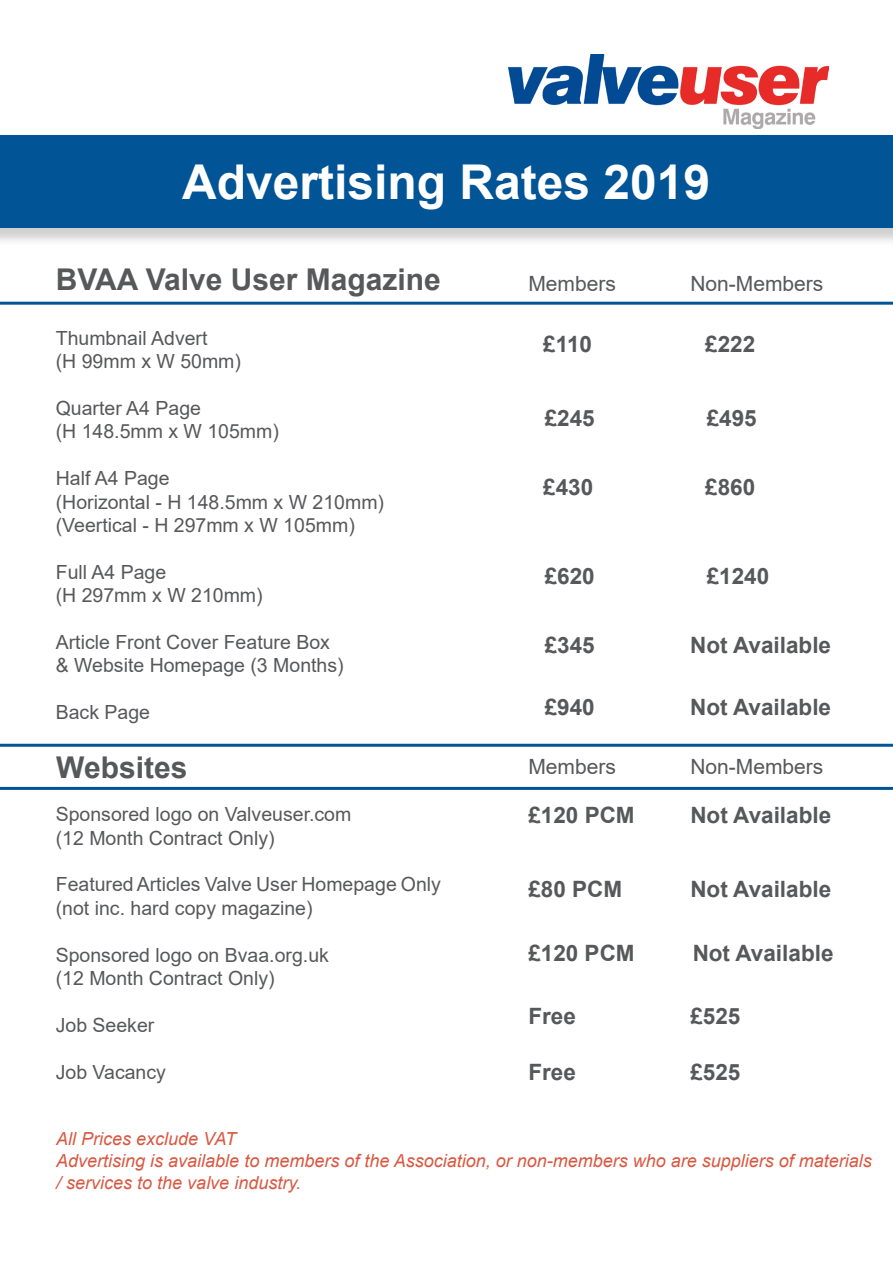
<style>
.page{position:relative;width:893px;height:1263px;background:#fff}
.page>*{position:absolute;margin:0;border:0;box-sizing:border-box;transform-origin:0 0}
.t1{font:700 48px "Arial";color:#fff}
.t2{font:700 30px "Arial";color:#57585a}
.t3{font:700 22.5px "Arial";color:#57585a}
.t4{font:21px "Arial";color:#57585a}
.t5{font:19.5px/23.4px "Arial";color:#57585a}
.t6{font:italic 18px "Arial";color:#d95842}
</style>
<div class="page">
<img style="left:508px;top:55px;width:320px;height:74px">
<div style="left:0;top:137px;width:893px;height:109px;background:#231f20;opacity:.21"></div>
<div style="left:0;top:135px;width:893px;height:92px;background:#015495"></div>
<hr style="left:0;top:302px;width:893px;height:3px;background:#015495">
<hr style="left:0;top:744px;width:893px;height:3px;background:#015495">
<hr style="left:0;top:787px;width:893px;height:3px;background:#015495">
<p class="t1" style="left:182px;top:148px;width:530px">Advertising Rates 2019</p>
<p class="t2" style="left:56px;top:258px;width:387px">BVAA Valve User Magazine</p>
<p class="t4" style="left:528px;top:269px;width:89px">Members</p>
<p class="t4" style="left:690px;top:269px;width:135px">Non-Members</p>
<p class="t5" style="left:56px;top:326px;width:153px">Thumbnail Advert</p>
<p class="t5" style="left:56px;top:350px;width:187px">(H 99mm x W 50mm)</p>
<p class="t5" style="left:56px;top:396px;width:147px">Quarter A4 Page</p>
<p class="t5" style="left:56px;top:420px;width:225px">(H 148.5mm x W 105mm)</p>
<p class="t5" style="left:56px;top:467px;width:115px">Half A4 Page</p>
<p class="t5" style="left:56px;top:490px;width:330px">(Horizontal - H 148.5mm x W 210mm)</p>
<p class="t5" style="left:56px;top:513px;width:301px">(Veertical - H 297mm x W 105mm)</p>
<p class="t5" style="left:56px;top:560px;width:112px">Full A4 Page</p>
<p class="t5" style="left:56px;top:584px;width:208px">(H 297mm x W 210mm)</p>
<p class="t5" style="left:56px;top:630px;width:276px">Article Front Cover Feature Box</p>
<p class="t5" style="left:56px;top:654px;width:289px">&amp; Website Homepage (3 Months)</p>
<p class="t5" style="left:56px;top:701px;width:96px">Back Page</p>
<p class="t3" style="left:543px;top:329px;width:50px">£110</p>
<p class="t3" style="left:705px;top:329px;width:52px">£222</p>
<p class="t3" style="left:545px;top:402px;width:52px">£245</p>
<p class="t3" style="left:707px;top:402px;width:52px">£495</p>
<p class="t3" style="left:543px;top:472px;width:52px">£430</p>
<p class="t3" style="left:705px;top:472px;width:52px">£860</p>
<p class="t3" style="left:545px;top:560px;width:52px">£620</p>
<p class="t3" style="left:707px;top:560px;width:64px">£1240</p>
<p class="t3" style="left:545px;top:629px;width:52px">£345</p>
<p class="t3" style="left:690px;top:629px;width:142px">Not Available</p>
<p class="t3" style="left:545px;top:691px;width:52px">£940</p>
<p class="t3" style="left:690px;top:691px;width:142px">Not Available</p>
<p class="t2" style="left:56px;top:746px;width:133px">Websites</p>
<p class="t4" style="left:528px;top:752px;width:89px">Members</p>
<p class="t4" style="left:690px;top:752px;width:135px">Non-Members</p>
<p class="t5" style="left:56px;top:802px;width:297px">Sponsored logo on Valveuser.com</p>
<p class="t5" style="left:56px;top:826px;width:220px">(12 Month Contract Only)</p>
<p class="t5" style="left:56px;top:873px;width:387px">Featured Articles Valve User Homepage Only (not inc. hard copy magazine)</p>
<p class="t5" style="left:56px;top:943px;width:275px">Sponsored logo on Bvaa.org.uk</p>
<p class="t5" style="left:56px;top:966px;width:220px">(12 Month Contract Only)</p>
<p class="t5" style="left:56px;top:1013px;width:100px">Job Seeker</p>
<p class="t5" style="left:56px;top:1060px;width:112px">Job Vacancy</p>
<p class="t3" style="left:528px;top:800px;width:108px">£120 PCM</p>
<p class="t3" style="left:690px;top:800px;width:142px">Not Available</p>
<p class="t3" style="left:528px;top:873px;width:95px">£80 PCM</p>
<p class="t3" style="left:690px;top:873px;width:142px">Not Available</p>
<p class="t3" style="left:528px;top:937px;width:108px">£120 PCM</p>
<p class="t3" style="left:693px;top:937px;width:142px">Not Available</p>
<p class="t3" style="left:528px;top:1000px;width:49px">Free</p>
<p class="t3" style="left:690px;top:1000px;width:52px">£525</p>
<p class="t3" style="left:528px;top:1056px;width:49px">Free</p>
<p class="t3" style="left:690px;top:1056px;width:52px">£525</p>
<p class="t6" style="left:56px;top:1127px;width:181px">All Prices exclude VAT</p>
<p class="t6" style="left:56px;top:1149px;width:817px">Advertising is available to members of the Association, or non-members who are suppliers of materials</p>
<p class="t6" style="left:56px;top:1171px;width:246px">/ services to the valve industry.</p>
</div>
